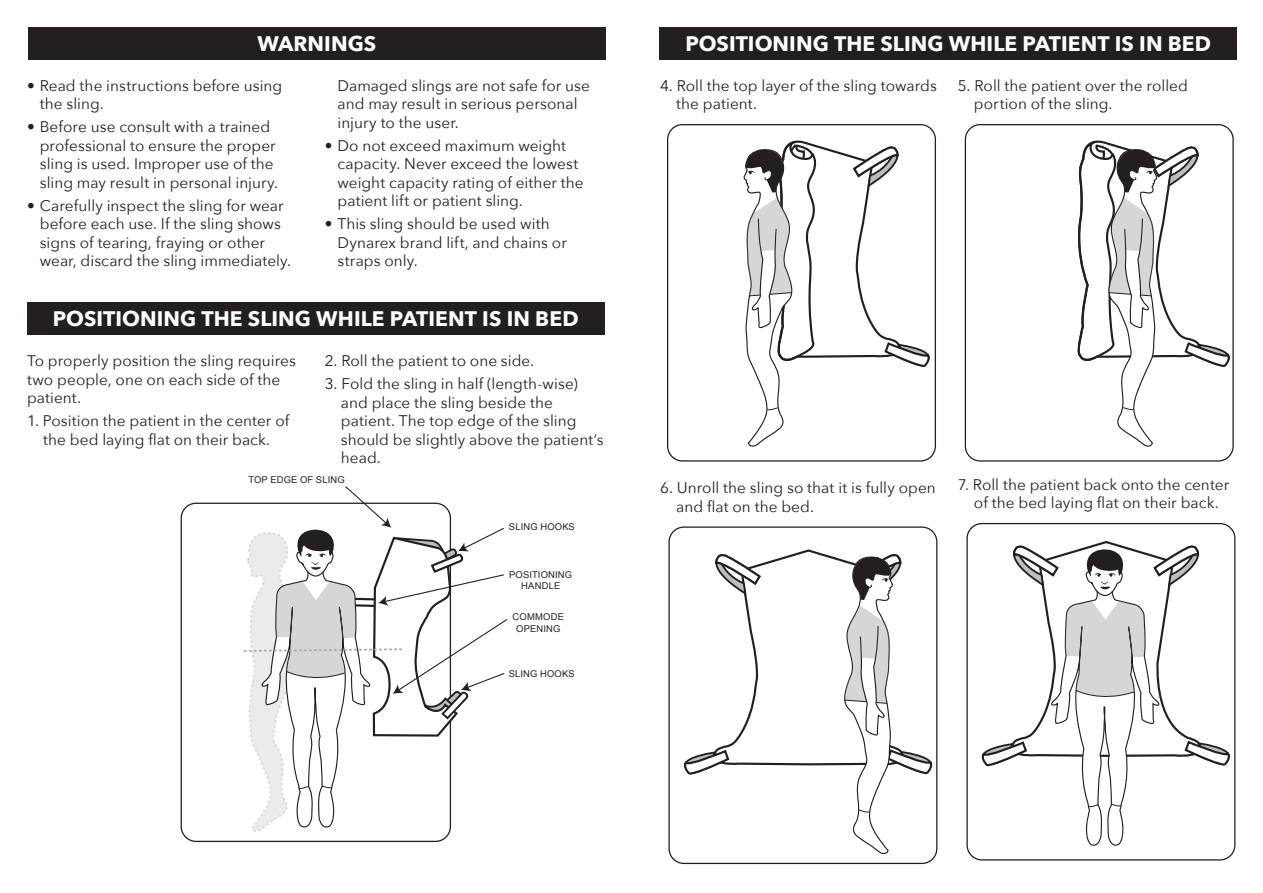
<style>
.page{position:relative;width:1263px;height:893px;background:#fff}
.page>*{position:absolute;margin:0;border:0;box-sizing:border-box;transform-origin:0 0}
.t1{font:700 21px "Avenir Next";letter-spacing:.005em;color:#fff}
.t2{font:15.3px/18.5px "Avenir Next";letter-spacing:.005em;color:#231f20}
.t3{font:9.45px/11.2px "Arial";letter-spacing:.02em;color:#231f20;text-align:center}
</style>
<div class="page">
<svg style="left:743px;top:135px;width:193px;height:327px"></svg>
<svg style="left:670px;top:548px;width:268px;height:307px"></svg>
<svg style="left:1077px;top:135px;width:157px;height:313px"></svg>
<svg style="left:968px;top:540px;width:268px;height:309px"></svg>
<div style="left:28px;top:27px;width:577px;height:32px;background:#231f20"></div>
<div style="left:659px;top:27px;width:578px;height:32px;background:#231f20"></div>
<div style="left:27px;top:302px;width:577px;height:33px;background:#231f20"></div>
<svg style="left:243px;top:486px;width:265px;height:357px"></svg>
<h1 class="t1" style="left:257px;top:25px;width:120px">WARNINGS</h1>
<h1 class="t1" style="left:685px;top:25px;width:527px">POSITIONING THE SLING WHILE PATIENT IS IN BED</h1>
<p class="t2" style="left:40px;top:76px;width:244px;text-indent:-13px">• Read the instructions before using the sling.</p>
<p class="t2" style="left:40px;top:117px;width:240px;text-indent:-13px">• Before use consult with a trained professional to ensure the proper sling is used. Improper use of the sling may result in personal injury.</p>
<p class="t2" style="left:40px;top:195px;width:253px;text-indent:-13px">• Carefully inspect the sling for wear before each use. If the sling shows signs of tearing, fraying or other wear, discard the sling immediately.</p>
<p class="t2" style="left:337px;top:76px;width:254px">Damaged slings are not safe for use and may result in serious personal injury to the user.</p>
<p class="t2" style="left:337px;top:136px;width:248px;text-indent:-13px">• Do not exceed maximum weight capacity. Never exceed the lowest weight capacity rating of either the patient lift or patient sling.</p>
<p class="t2" style="left:337px;top:214px;width:231px;text-indent:-13px">• This sling should be used with<br>Dynarex brand lift, and chains or straps only.</p>
<h1 class="t1" style="left:53px;top:300px;width:527px">POSITIONING THE SLING WHILE PATIENT IS IN BED</h1>
<p class="t2" style="left:27px;top:351px;width:270px">To properly position the sling requires two people, one on each side of the patient.</p>
<p class="t2" style="left:27px;top:411px;width:264px;text-align:center">1. Position the patient in the center of the bed laying flat on their back.</p>
<p class="t2" style="left:325px;top:351px;width:211px">2. Roll the patient to one side.</p>
<p class="t2" style="left:341px;top:374px;width:264px;text-indent:-16px">3. Fold the sling in half (length-wise) and place the sling beside the patient. The top edge of the sling should be slightly above the patient’s head.</p>
<p class="t3" style="left:248px;top:474px;width:98px">TOP EDGE OF SLING</p>
<p class="t3" style="left:509px;top:521px;width:67px">SLING HOOKS</p>
<p class="t3" style="left:509px;top:569px;width:65px">POSITIONING<br>HANDLE</p>
<p class="t3" style="left:513px;top:611px;width:53px">COMMODE<br>OPENING</p>
<p class="t3" style="left:509px;top:668px;width:67px">SLING HOOKS</p>
<p class="t2" style="left:676px;top:76px;width:262px;text-indent:-16px">4. Roll the top layer of the sling towards the patient.</p>
<p class="t2" style="left:974px;top:76px;width:216px;text-indent:-16px">5. Roll the patient over the rolled portion of the sling.</p>
<p class="t2" style="left:676px;top:478px;width:261px;text-indent:-16px">6. Unroll the sling so that it is fully open and flat on the bed.</p>
<p class="t2" style="left:958px;top:475px;width:273px;text-align:center">7. Roll the patient back onto the center of the bed laying flat on their back.</p>
</div>
